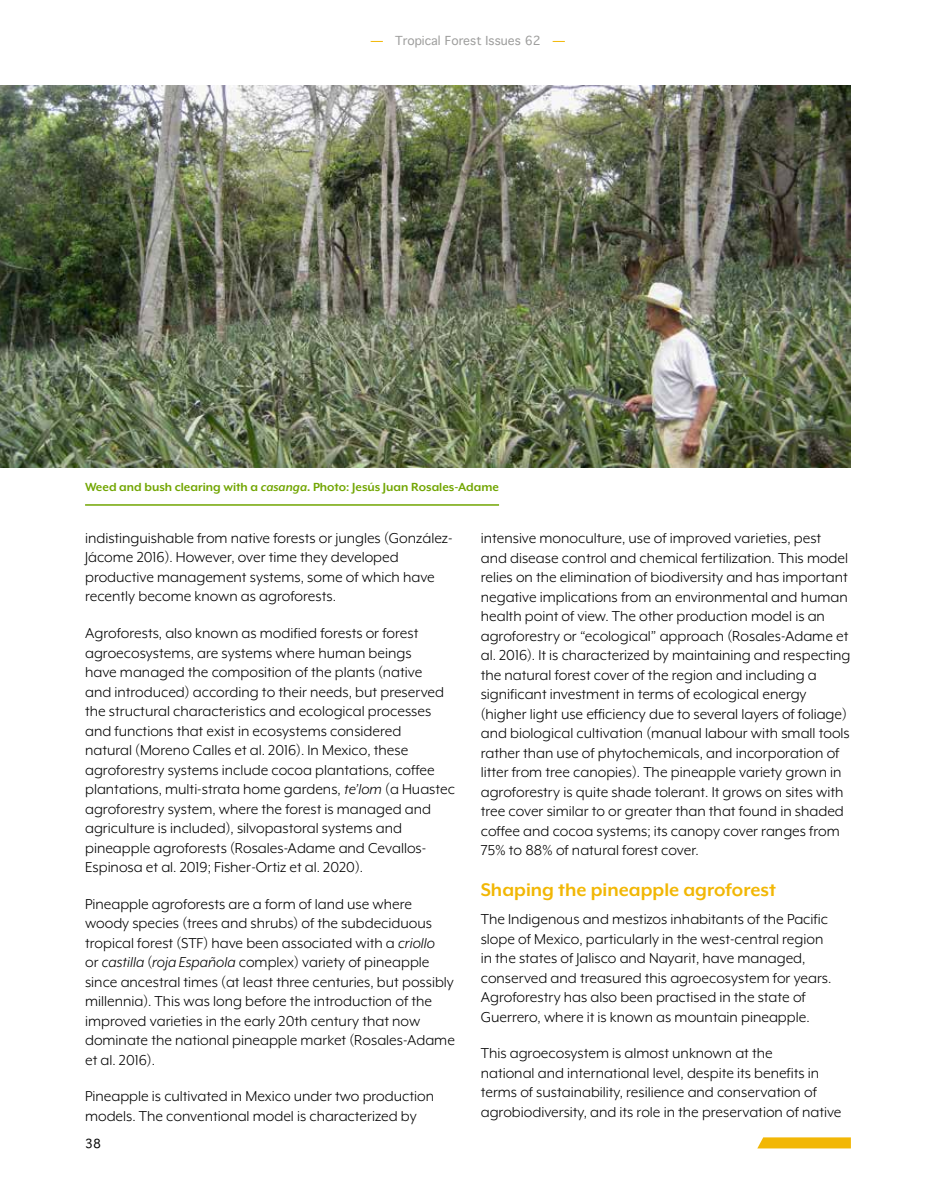
<style>
.page{position:relative;width:936px;height:1191px;background:#fff}
.page>*{position:absolute;margin:0;border:0;box-sizing:border-box;transform-origin:0 0}
.t1{font:700 21px "Mr Eaves XL Mod OT";color:#f2b705}
.t2{font:16.5px/19.5px "Mr Eaves XL Mod OT";color:#000}
.t3{font:700 13.5px "Mr Eaves XL Mod OT";color:#72a603}
.t4{font:12px "Thonburi";color:#9d9d9c}
.t5{font:12px "Thonburi";color:#000}
.s1{font-weight:700;color:#f2b705}
.s2{font-style:italic}
</style>
<div class="page">
<svg style="left:757px;top:1137px;width:93px;height:11px"></svg>
<img style="left:0;top:85px;width:850px;height:383px">
<hr style="left:85px;top:504px;width:414px;height:2px;background:#72a603">
<p class="t4" style="left:371px;top:34px;width:196px"><span class="s1">—</span> Tropical Forest Issues 62 <span class="s1">—</span></p>
<p class="t3" style="left:85px;top:480px;width:415px">Weed and bush clearing with a <span class="s2">casanga</span>. Photo: Jesús Juan Rosales-Adame</p>
<p class="t2" style="left:85px;top:528px;width:369px">indistinguishable from native forests or jungles (González-Jácome 2016). However, over time they developed productive management systems, some of which have recently become known as agroforests.</p>
<p class="t2" style="left:85px;top:623px;width:371px">Agroforests, also known as modified forests or forest agroecosystems, are systems where human beings<br>have managed the composition of the plants (native<br>and introduced) according to their needs, but preserved the structural characteristics and ecological processes and functions that exist in ecosystems considered<br>natural (Moreno Calles et al. 2016). In Mexico, these agroforestry systems include cocoa plantations, coffee plantations, multi-strata home gardens, <span class="s2">te’lom</span> (a Huastec agroforestry system, where the forest is managed and agriculture is included), silvopastoral systems and pineapple agroforests (Rosales-Adame and Cevallos-Espinosa et al. 2019; Fisher-Ortiz et al. 2020).</p>
<p class="t2" style="left:85px;top:894px;width:371px">Pineapple agroforests are a form of land use where woody species (trees and shrubs) of the subdeciduous tropical forest (STF) have been associated with a <span class="s2">criollo<br></span>or <span class="s2">castilla</span> (<span class="s2">roja Española</span> complex) variety of pineapple since ancestral times (at least three centuries, but possibly millennia). This was long before the introduction of the improved varieties in the early 20th century that now dominate the national pineapple market (Rosales-Adame et al. 2016).</p>
<p class="t2" style="left:85px;top:1086px;width:350px">Pineapple is cultivated in Mexico under two production models. The conventional model is characterized by</p>
<p class="t5" style="left:85px;top:1137px;width:17px">38</p>
<p class="t2" style="left:480px;top:528px;width:371px">intensive monoculture, use of improved varieties, pest and disease control and chemical fertilization. This model relies on the elimination of biodiversity and has important negative implications from an environmental and human health point of view. The other production model is an agroforestry or “ecological” approach (Rosales-Adame et al. 2016). It is characterized by maintaining and respecting the natural forest cover of the region and including a significant investment in terms of ecological energy (higher light use efficiency due to several layers of foliage) and biological cultivation (manual labour with small tools rather than use of phytochemicals, and incorporation of litter from tree canopies). The pineapple variety grown in agroforestry is quite shade tolerant. It grows on sites with tree cover similar to or greater than that found in shaded coffee and cocoa systems; its canopy cover ranges from 75% to 88% of natural forest cover.</p>
<p class="t1" style="left:480px;top:878px;width:297px">Shaping the pineapple agroforest</p>
<p class="t2" style="left:480px;top:909px;width:352px">The Indigenous and mestizos inhabitants of the Pacific slope of Mexico, particularly in the west-central region in the states of Jalisco and Nayarit, have managed, conserved and treasured this agroecosystem for years.<br>Agroforestry has also been practised in the state of Guerrero, where it is known as mountain pineapple.</p>
<p class="t2" style="left:480px;top:1043px;width:362px">This agroecosystem is almost unknown at the<br>national and international level, despite its benefits in terms of sustainability, resilience and conservation of agrobiodiversity, and its role in the preservation of native</p>
</div>
